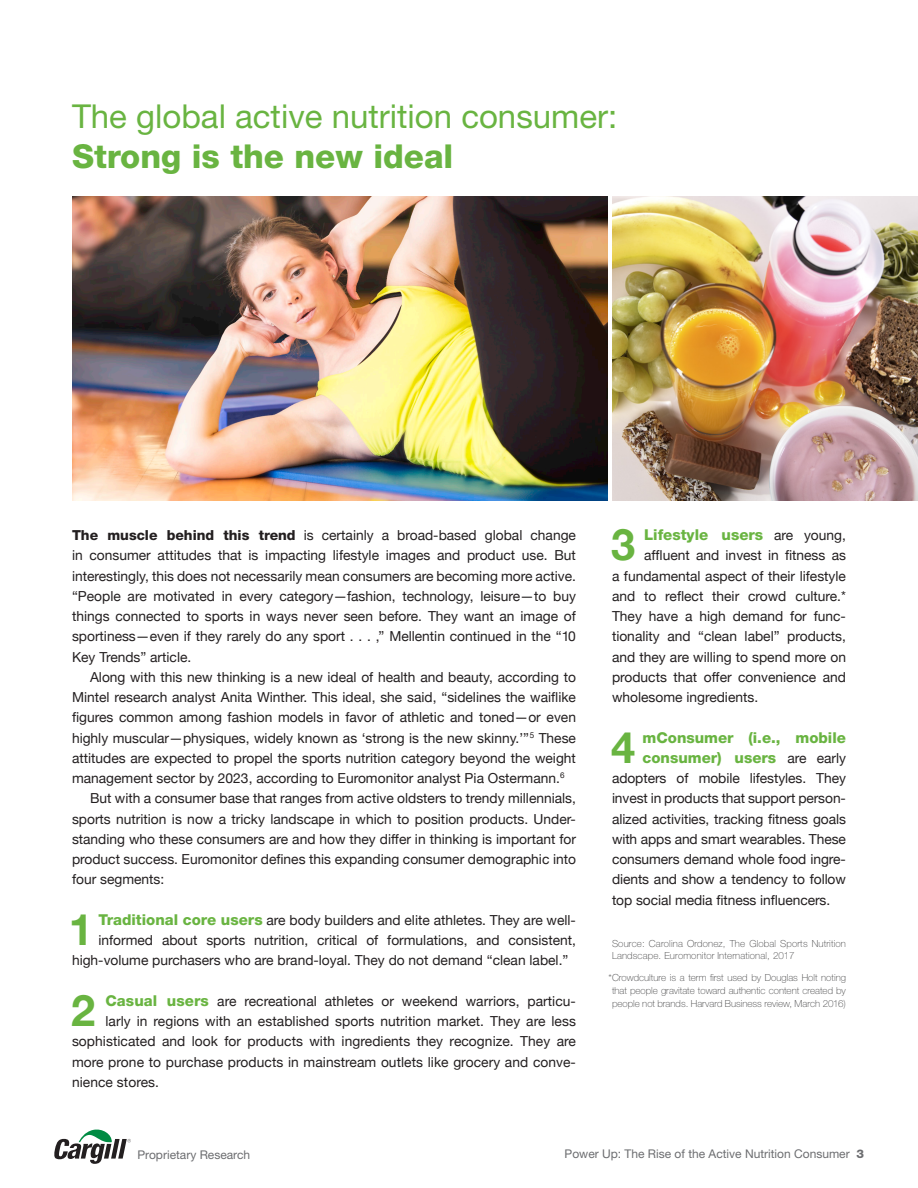
<style>
.page{position:relative;width:918px;height:1188px;background:#fff}
.page>*{position:absolute;margin:0;border:0;box-sizing:border-box;transform-origin:0 0}
.text_sans_no_indent{font:700 43.35px "Helvetica Neue";color:#69b441}
.A_hed{font:33px/40.5px "Helvetica Neue";color:#69b441}
.text_sans_no_indent-2{font:800 15px/20.2px "Helvetica Neue";color:#69b441}
.text_sans_no_indent-3{font:13.8px/20.2px "Helvetica Neue";color:#231f20;text-align:justify}
.text_sans_indent{font:13.8px/20.2px "Helvetica Neue";color:#231f20;text-align:justify}
.stat_list{font:12px "Helvetica Neue";color:#6c6d70}
.source{font:100 9.75px/12.8px "Helvetica Neue";color:#3e3e3f}
.s1{font-weight:800}
.s2{font-weight:800;font-size:15px;color:#69b441}
.s3{font-weight:400;font-size:13.8px;color:#231f20}
</style>
<div class="page">
<svg style="left:54px;top:1129px;width:77px;height:35px"></svg>
<img style="left:72px;top:196px;width:536px;height:304px">
<img style="left:612px;top:196px;width:306px;height:304px">
<p class="A_hed" style="left:72px;top:95px;width:547px">The global active nutrition consumer:<br><span class="s1">Strong is the new ideal</span></p>
<p class="text_sans_no_indent-3" style="left:72px;top:525px;width:506px"><span class="s1">The muscle behind this trend</span> is certainly a broad-based global change in consumer attitudes that is impacting lifestyle images and product use. But interestingly, this does not necessarily mean consumers are becoming more active. “People are motivated in every category—fashion, technology, leisure—to buy things connected to sports in ways never seen before. They want an image of sportiness—even if they rarely do any sport . . . ,” Mellentin continued in the “10<br>Key Trends” article.</p>
<p class="text_sans_indent" style="left:72px;top:667px;width:506px;text-indent:18px">Along with this new thinking is a new ideal of health and beauty, according to Mintel research analyst Anita Winther. This ideal, she said, “sidelines the waiflike figures common among fashion models in favor of athletic and toned—or even highly muscular—physiques, widely known as ‘strong is the new skinny.’”<sup>5</sup> These attitudes are expected to propel the sports nutrition category beyond the weight management sector by 2023, according to Euromonitor analyst Pia Ostermann.<sup>6</sup></p>
<p class="text_sans_indent" style="left:72px;top:788px;width:506px;text-indent:18px">But with a consumer base that ranges from active oldsters to trendy millennials, sports nutrition is now a tricky landscape in which to position products. Under&shy;standing who these consumers are and how they differ in thinking is important for product success. Euromonitor defines this expanding consumer demographic into four segments:</p>
<p class="text_sans_no_indent" style="left:69px;top:903px;width:26px">1</p>
<p class="text_sans_no_indent-3" style="left:98px;top:910px;width:479px"><span class="s2">Traditional core users</span> are body builders and elite athletes. They are well-</p>
<p class="text_sans_no_indent-3" style="left:98px;top:930px;width:479px">informed about sports nutrition, critical of formulations, and consistent,</p>
<p class="text_sans_no_indent-3" style="left:72px;top:950px;width:498px">high-volume purchasers who are brand-loyal. They do not demand “clean label.”</p>
<p class="text_sans_no_indent" style="left:71px;top:984px;width:26px">2</p>
<p class="text_sans_no_indent-3" style="left:106px;top:991px;width:472px"><span class="s2">Casual users</span> are recreational athletes or weekend warriors, particu-</p>
<p class="text_sans_no_indent-3" style="left:106px;top:1011px;width:472px">larly in regions with an established sports nutrition market. They are less</p>
<p class="text_sans_no_indent-3" style="left:72px;top:1031px;width:506px">sophisticated and look for products with ingredients they recognize. They are</p>
<p class="text_sans_no_indent-3" style="left:72px;top:1051px;width:506px">more prone to purchase products in mainstream outlets like grocery and conve-</p>
<p class="text_sans_no_indent-3" style="left:72px;top:1072px;width:89px">nience stores.</p>
<p class="text_sans_no_indent" style="left:611px;top:518px;width:26px">3</p>
<p class="text_sans_no_indent-2" style="left:644px;top:524px;width:203px">Lifestyle users <span class="s3">are young,</span></p>
<p class="text_sans_no_indent-3" style="left:612px;top:545px;width:236px;text-indent:32px">affluent and invest in fitness as a fundamental aspect of their lifestyle and to reflect their crowd culture.* They have a high demand for func&shy;tionality and “clean label” products, and they are willing to spend more on products that offer convenience and wholesome ingredients.</p>
<p class="text_sans_no_indent" style="left:611px;top:720px;width:26px">4</p>
<p class="text_sans_no_indent-2" style="left:643px;top:727px;width:205px">mConsumer (i.e., mobile consumer) users <span class="s3">are early</span></p>
<p class="text_sans_no_indent-3" style="left:612px;top:768px;width:236px">adopters of mobile lifestyles. They invest in products that support person&shy;alized activities, tracking fitness goals with apps and smart wearables. These consumers demand whole food ingre&shy;dients and show a tendency to follow top social media fitness influencers.</p>
<p class="source" style="left:612px;top:937px;width:235px">Source: Carolina Ordonez, The Global Sports Nutrition<br>Landscape. Euromonitor International, 2017</p>
<p class="source" style="left:609px;top:971px;width:239px;text-align:center">*Crowdculture is a term first used by Douglas Holt noting that people gravitate toward authentic content created by people not brands. Harvard Business review, March 2016)</p>
<p class="stat_list" style="left:138px;top:1147px;width:114px">Proprietary Research</p>
<p class="stat_list" style="left:565px;top:1147px;width:301px">Power Up: The Rise of the Active Nutrition Consumer <span class="s1">3</span></p>
</div>
